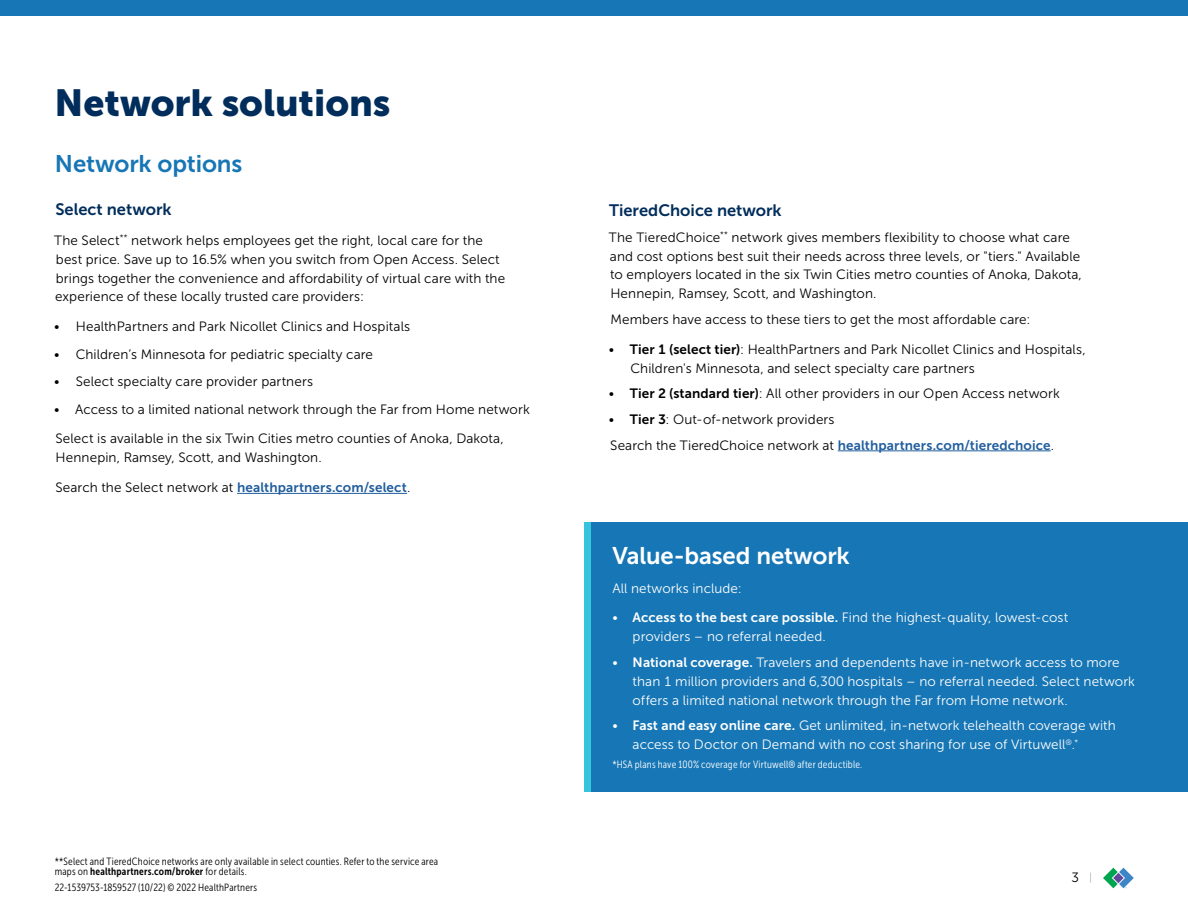
<style>
.page{position:relative;width:1188px;height:918px;background:#fff}
.page>*{position:absolute;margin:0;border:0;box-sizing:border-box;transform-origin:0 0}
.Flyer_H1__Header{font:37.5px "Museo Sans 900";letter-spacing:-.005em;color:#002d5b}
.Flyer_H2__Subhead_1{font:24px "Museo Sans 700";letter-spacing:-.005em;color:#fff}
.Flyer_H2__Subhead_1-2{font:24px "Museo Sans 700";letter-spacing:-.005em;color:#1776b5}
.Flyer_H2-2{font:16.5px "Museo Sans 700";color:#002d5b}
.Flyer_Body{font:13.5px/18.9px "Museo Sans 300";letter-spacing:.005em;color:#000}
.Flyer_H2__Subhead_1-3{font:13.5px/18.9px "Museo Sans 300";letter-spacing:.01em;color:#fff}
.Legal_Job__Asterisk{font:10.5px/10.5px "Museo Sans Cond 300";letter-spacing:.02em;color:#000}
.Legal_Job__Asterisk-2{font:10.5px "Museo Sans Cond 300";letter-spacing:.02em;color:#fff}
.s1{font-family:"Museo Sans 700";color:#215e9e}
.s2{font-family:"Museo Sans Cond 700"}
.s3{font-family:"Museo Sans 700"}
</style>
<div class="page">
<svg style="left:1103px;top:868px;width:31px;height:20px"></svg>
<div style="left:0;top:0;width:1188px;height:16px;background:#1776b5"></div>
<hr style="left:237px;top:493px;width:170px;height:1px;background:#215e9e">
<hr style="left:838px;top:451px;width:213px;height:1px;background:#215e9e">
<div style="left:588px;top:522px;width:600px;height:270px;background:#1776b5"></div>
<div style="left:584px;top:522px;width:7px;height:270px;background:#36c3dc"></div>
<h1 class="Flyer_H1__Header" style="left:55px;top:81px;width:337px">Network solutions</h1>
<h2 class="Flyer_H2__Subhead_1-2" style="left:55px;top:150px;width:189px">Network options</h2>
<h2 class="Flyer_H2-2" style="left:55px;top:200px;width:118px">Select network</h2>
<p class="Flyer_Body" style="left:54px;top:231px;width:453px">The Select<sup>**</sup> network helps employees get the right, local care for the best price. Save up to 16.5% when you switch from Open Access. Select brings together the convenience and affordability of virtual care with the experience of these locally trusted care providers:</p>
<p class="Flyer_Body" style="left:54px;top:317px;width:358px">• HealthPartners and Park Nicollet Clinics and Hospitals</p>
<p class="Flyer_Body" style="left:54px;top:345px;width:321px">• Children’s Minnesota for pediatric specialty care</p>
<p class="Flyer_Body" style="left:54px;top:372px;width:260px">• Select specialty care provider partners</p>
<p class="Flyer_Body" style="left:54px;top:400px;width:477px">• Access to a limited national network through the Far from Home network</p>
<p class="Flyer_Body" style="left:56px;top:429px;width:450px">Select is available in the six Twin Cities metro counties of Anoka, Dakota,<br>Hennepin, Ramsey, Scott, and Washington.</p>
<p class="Flyer_Body" style="left:56px;top:478px;width:356px">Search the Select network at <span class="s1">healthpartners.com/select</span>.</p>
<p class="Legal_Job__Asterisk" style="left:55px;top:856px;width:385px">**Select and TieredChoice networks are only available in select counties. Refer to the service area maps on <span class="s2">healthpartners.com/broker</span> for details.</p>
<p class="Legal_Job__Asterisk" style="left:55px;top:882px;width:204px">22-1539753-1859527 (10/22) © 2022 HealthPartners</p>
<h2 class="Flyer_H2-2" style="left:609px;top:201px;width:174px">TieredChoice network</h2>
<p class="Flyer_Body" style="left:609px;top:228px;width:474px">The TieredChoice<sup>**</sup> network gives members flexibility to choose what care and cost options best suit their needs across three levels, or "tiers." Available to employers located in the six Twin Cities metro counties of Anoka, Dakota, Hennepin, Ramsey, Scott, and Washington.</p>
<p class="Flyer_Body" style="left:610px;top:310px;width:422px">Members have access to these tiers to get the most affordable care:</p>
<p class="Flyer_Body" style="left:631px;top:340px;width:457px;text-indent:-22px">• <span class="s3">Tier 1 (select tier)</span>: HealthPartners and Park Nicollet Clinics and Hospitals,<br>Children's Minnesota, and select specialty care partners</p>
<p class="Flyer_Body" style="left:609px;top:384px;width:452px">• <span class="s3">Tier 2 (standard tier)</span>: All other providers in our Open Access network</p>
<p class="Flyer_Body" style="left:609px;top:410px;width:227px">• <span class="s3">Tier 3</span>: Out-of-network providers</p>
<p class="Flyer_Body" style="left:610px;top:436px;width:445px">Search the TieredChoice network at <span class="s1">healthpartners.com/tieredchoice</span>.</p>
<h2 class="Flyer_H2__Subhead_1" style="left:612px;top:542px;width:239px">Value-based network</h2>
<h2 class="Flyer_H2__Subhead_1-3" style="left:612px;top:579px;width:131px">All networks include:</h2>
<p class="Flyer_H2__Subhead_1-3" style="left:633px;top:608px;width:437px;text-indent:-20px">• <span class="s3">Access to the best care possible.</span> Find the highest-quality, lowest-cost providers – no referral needed.</p>
<p class="Flyer_H2__Subhead_1-3" style="left:633px;top:653px;width:504px;text-indent:-20px">• <span class="s3">National coverage.</span> Travelers and dependents have in-network access to more than 1 million providers and 6,300 hospitals – no referral needed. Select network offers a limited national network through the Far from Home network.</p>
<p class="Flyer_H2__Subhead_1-3" style="left:633px;top:716px;width:485px;text-indent:-20px">• <span class="s3">Fast and easy online care.</span> Get unlimited, in-network telehealth coverage with access to Doctor on Demand with no cost sharing for use of Virtuwell<sup>®</sup>.<sup>*</sup></p>
<p class="Legal_Job__Asterisk-2" style="left:612px;top:759px;width:251px">*HSA plans have 100% coverage for Virtuwell® after deductible.</p>
<p class="Flyer_Body" style="left:1072px;top:868px;width:9px">3</p>
</div>
